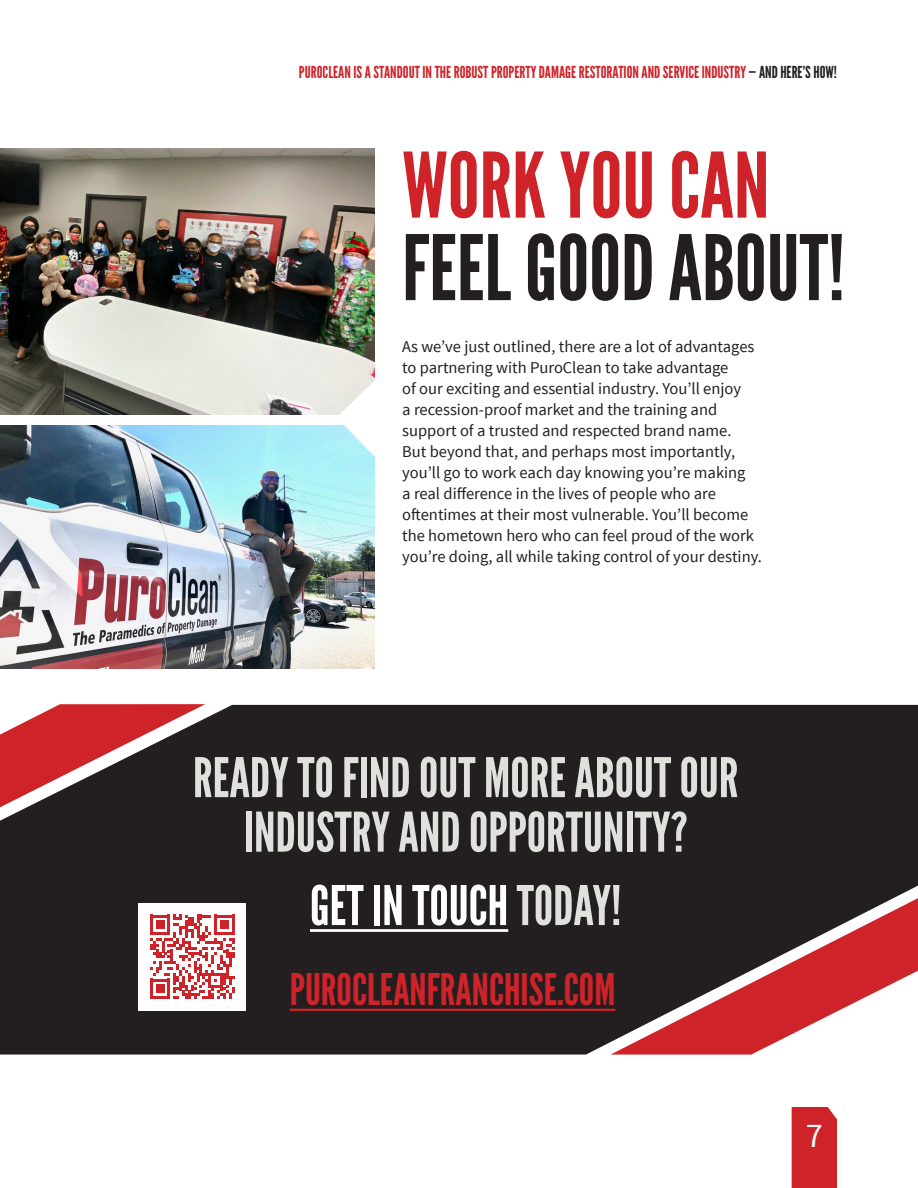
<style>
.page{position:relative;width:918px;height:1188px;background:#fff}
.page>*{position:absolute;margin:0;border:0;box-sizing:border-box;transform-origin:0 0}
.t1{font:90px/82.5px "League Gothic";color:#231f20}
.t2{font:54.45px/54.4px "League Gothic";color:#e0e1dd;text-align:center}
.t3{font:54.45px "League Gothic";color:#fff}
.t4{font:43.5px "League Gothic";color:#cf232a}
.t5{font:34.5px "Source Sans Pro";color:#fff}
.t6{font:16.5px/21px "Source Sans Pro";color:#231f20}
.t7{font:16.5px "League Gothic";color:#cf232a}
.s1{color:#231f20}
.s2{color:#cf232a}
.s3{color:#e0e1dd}
</style>
<div class="page">
<div style="left:792px;top:1107px;width:45px;height:81px;background:#cf232a"></div>
<img style="left:0;top:426px;width:375px;height:243px">
<img style="left:0;top:148px;width:375px;height:267px">
<div style="left:0;top:705px;width:918px;height:350px;background:#231f20"></div>
<hr style="left:290px;top:1009px;width:325px;height:2px;background:#cf232a">
<hr style="left:310px;top:929px;width:198px;height:3px;background:#fff">
<svg style="left:337px;top:380px;width:38px;height:76px"></svg>
<svg style="left:0;top:651px;width:205px;height:156px"></svg>
<svg style="left:611px;top:898px;width:307px;height:157px"></svg>
<div style="left:138px;top:903px;width:108px;height:108px;background:#fff"></div>
<svg style="left:150px;top:915px;width:85px;height:84px"></svg>
<p class="t7" style="left:299px;top:62px;width:540px">PUROCLEAN IS A STANDOUT IN THE ROBUST PROPERTY DAMAGE RESTORATION AND SERVICE INDUSTRY <span class="s1">— AND HERE’S HOW!</span></p>
<p class="t1" style="left:402px;top:145px;width:444px"><span class="s2">WORK YOU CAN<br></span>FEEL GOOD ABOUT!</p>
<p class="t6" style="left:402px;top:337px;width:361px">As we’ve just outlined, there are a lot of advantages to partnering with PuroClean to take advantage<br>of our exciting and essential industry. You’ll enjoy<br>a recession-proof market and the training and support of a trusted and respected brand name.<br>But beyond that, and perhaps most importantly, you’ll go to work each day knowing you’re making<br>a real difference in the lives of people who are oftentimes at their most vulnerable. You’ll become the hometown hero who can feel proud of the work you’re doing, all while taking control of your destiny.</p>
<p class="t2" style="left:193px;top:751px;width:547px">READY TO FIND OUT MORE ABOUT OUR<br>INDUSTRY AND OPPORTUNITY?</p>
<p class="t3" style="left:310px;top:873px;width:313px">GET IN TOUCH <span class="s3">TODAY!</span></p>
<p class="t4" style="left:290px;top:964px;width:327px">PUROCLEANFRANCHISE.COM</p>
<h3 class="t5" style="left:806px;top:1114px;width:19px">7</h3>
</div>
